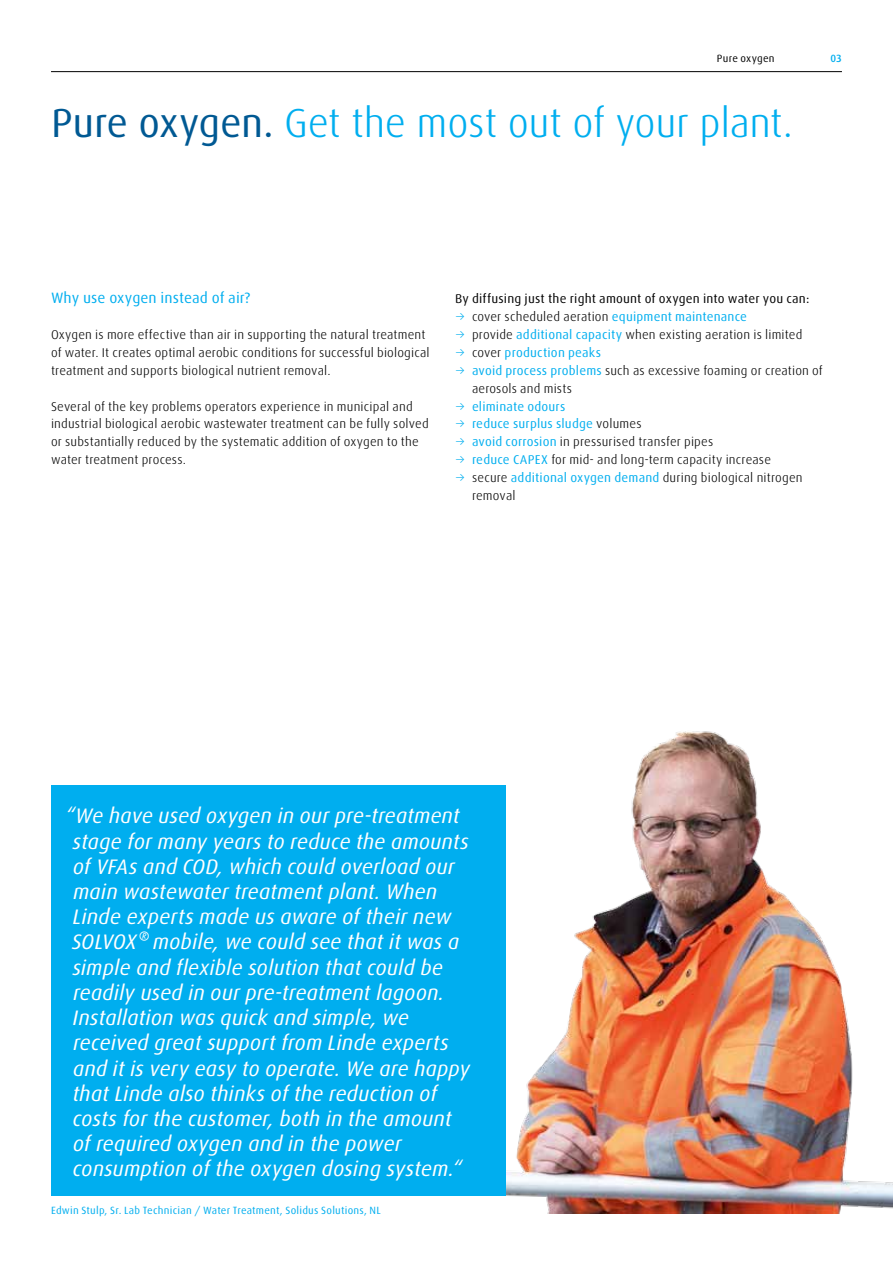
<style>
.page{position:relative;width:893px;height:1263px;background:#fff}
.page>*{position:absolute;margin:0;border:0;box-sizing:border-box;transform-origin:0 0}
.t1{font:300 40.5px "Linde Dax Global";letter-spacing:-.01em;color:#00aeef}
.t2{font:italic 21px/25.2px "Linde Dax Global";letter-spacing:-.005em;color:#fff}
.t3{font:15px "Linde Dax Global";letter-spacing:.005em;color:#00aeef}
.t4{font:300 12.75px/17.9px "Linde Dax Global";letter-spacing:.01em;color:#000}
.t5{font:12.75px "Linde Dax Global";letter-spacing:.015em;color:#00aeef}
.t6{font:12.75px "Linde Dax Global";letter-spacing:.015em;color:#000}
.t7{font:10.5px "Linde Dax Global";letter-spacing:.02em;color:#00aeef}
.t8{font:10.5px "Linde Dax Global";letter-spacing:.02em;color:#000}
.t9{font:500 10.5px "Linde Dax Global";color:#00aeef}
.s1{font-weight:400;color:#005993}
.s2{color:#00aeef}
.s3{font-weight:400;color:#00aeef}
.s4{font-weight:300}
.s5{font-weight:300;color:#000}
</style>
<div class="page">
<img style="left:505px;top:731px;width:388px;height:483px">
<div style="left:51px;top:785px;width:454px;height:411px;background:#00aeef"></div>
<hr style="left:51px;top:71px;width:791px;height:1px;background:#000">
<p class="t8" style="left:717px;top:52px;width:59px">Pure oxygen</p>
<p class="t9" style="left:830px;top:52px;width:13px">03</p>
<h1 class="t1" style="left:51px;top:99px;width:743px"><span class="s1">Pure oxygen.</span> Get the most out of your plant.</h1>
<p class="t3" style="left:51px;top:290px;width:201px">Why use oxygen instead of air?</p>
<p class="t4" style="left:51px;top:326px;width:380px">Oxygen is more effective than air in supporting the natural treatment of water. It creates optimal aerobic conditions for successful biological treatment and supports biological nutrient removal.</p>
<p class="t4" style="left:51px;top:397px;width:379px">Several of the key problems operators experience in municipal and industrial biological aerobic wastewater treatment can be fully solved or substantially reduced by the systematic addition of oxygen to the water treatment process.</p>
<p class="t6" style="left:455px;top:292px;width:356px">By diffusing just the right amount of oxygen into water you can:</p>
<p class="t4" style="left:455px;top:308px;width:294px"><span class="s2">→</span> cover scheduled aeration <span class="s3">equipment maintenance</span></p>
<p class="t4" style="left:455px;top:326px;width:349px"><span class="s2">→</span> provide <span class="s3">additional capacity</span> when existing aeration is limited</p>
<p class="t5" style="left:455px;top:345px;width:148px"><span class="s4">→</span> <span class="s5">cover</span> production peaks</p>
<p class="t4" style="left:472px;top:362px;width:352px;text-indent:-17px"><span class="s2">→</span> <span class="s3">avoid process problems</span> such as excessive foaming or creation of aerosols and mists</p>
<p class="t5" style="left:455px;top:399px;width:112px"><span class="s4">→</span> eliminate odours</p>
<p class="t5" style="left:455px;top:417px;width:188px"><span class="s4">→</span> reduce surplus sludge <span class="s5">volumes</span></p>
<p class="t4" style="left:455px;top:433px;width:260px"><span class="s2">→</span> <span class="s3">avoid corrosion</span> in pressurised transfer pipes</p>
<p class="t4" style="left:455px;top:451px;width:318px"><span class="s2">→</span> <span class="s3">reduce CAPEX</span> for mid- and long-term capacity increase</p>
<p class="t4" style="left:472px;top:469px;width:332px;text-indent:-17px"><span class="s2">→</span> secure <span class="s3">additional oxygen demand</span> during biological nitrogen removal</p>
<p class="t2" style="left:65px;top:804px;width:406px">“We have used oxygen in our pre-treatment stage for many years to reduce the amounts of VFAs and COD, which could overload our main wastewater treatment plant. When Linde experts made us aware of their new SOLVOX® mobile, we could see that it was a simple and flexible solution that could be readily used in our pre-treatment lagoon.<br>Installation was quick and simple, we received great support from Linde experts and it is very easy to operate. We are happy that Linde also thinks of the reduction of costs for the customer, both in the amount<br>of required oxygen and in the power consumption of the oxygen dosing system.“</p>
<p class="t7" style="left:51px;top:1204px;width:331px">Edwin Stulp, Sr. Lab Technician / Water Treatment, Solidus Solutions, NL</p>
</div>
